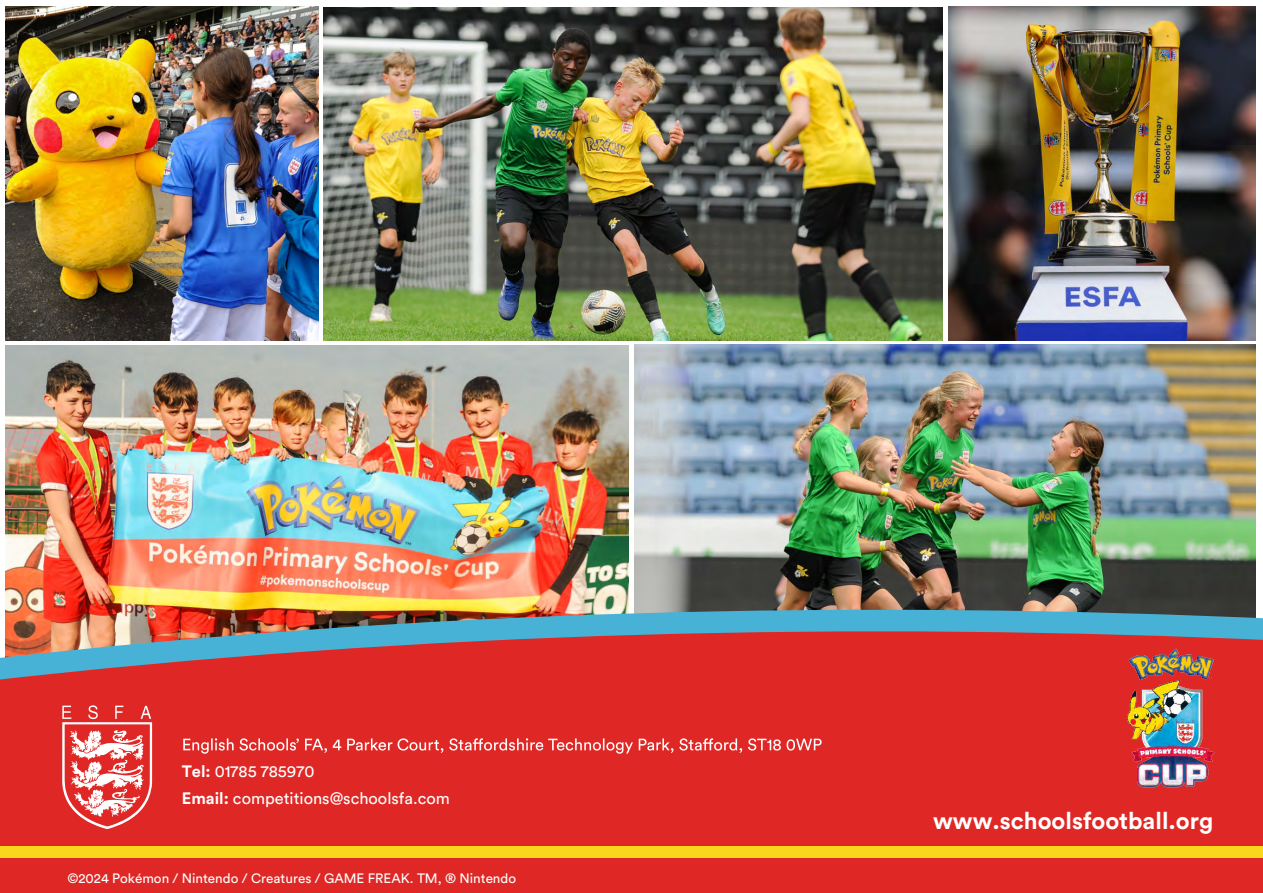
<style>
.page{position:relative;width:1263px;height:893px;background:#fff}
.page>*{position:absolute;margin:0;border:0;box-sizing:border-box;transform-origin:0 0}
.t1{font:700 23.7px "Circular";color:#fff}
.t2{font:16.35px/27px "Circular";color:#fff}
.t3{font:13.5px "Circular";color:#fff}
.s1{font-weight:700}
</style>
<div class="page">
<img style="left:6px;top:7px;width:312px;height:334px">
<img style="left:324px;top:7px;width:618px;height:333px">
<img style="left:949px;top:7px;width:307px;height:333px">
<img style="left:634px;top:345px;width:622px;height:255px">
<img style="left:6px;top:345px;width:622px;height:255px">
<img style="left:5px;top:600px;width:1258px;height:21px">
<svg style="left:0;top:621px;width:1263px;height:272px;background:#d33332"></svg>
<svg style="left:183px;top:738px;width:639px;height:16px;background:#e55754"></svg>
<svg style="left:62px;top:705px;width:90px;height:124px"></svg>
<div style="left:0;top:846px;width:1263px;height:12px;background:#f8d71c"></div>
<img style="left:1125px;top:648px;width:90px;height:142px">
<p class="t2" style="left:182px;top:759px;width:269px"><span class="s1">Tel:</span> 01785 785970<br><span class="s1">Email:</span> competitions@schoolsfa.com</p>
<p class="t3" style="left:67px;top:872px;width:450px">©2024 Pokémon / Nintendo / Creatures / GAME FREAK. TM, ® Nintendo</p>
<h1 class="t1" style="left:933px;top:810px;width:282px">www.schoolsfootball.org</h1>
</div>
